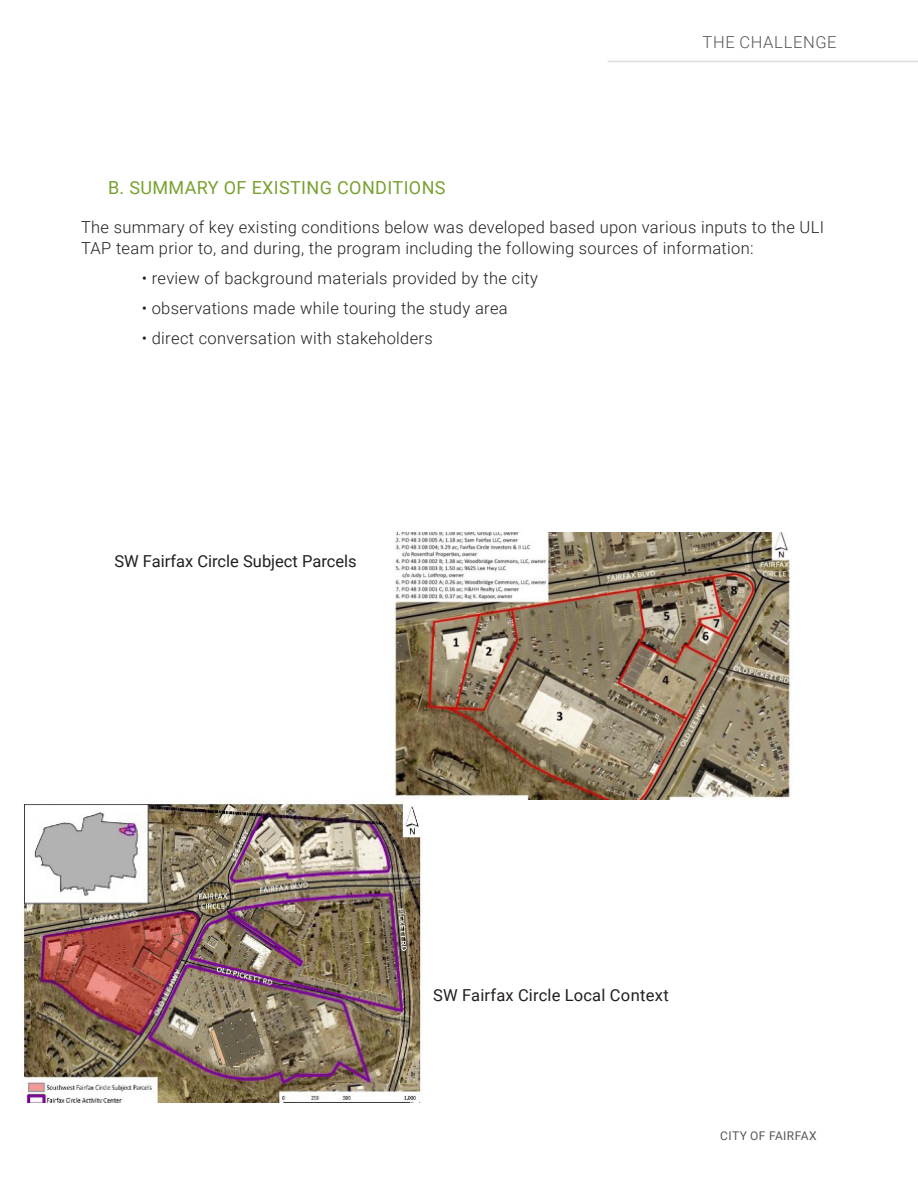
<style>
.page{position:relative;width:918px;height:1188px;background:#fff}
.page>*{position:absolute;margin:0;border:0;box-sizing:border-box;transform-origin:0 0}
.H2_1{font:18px "Roboto";letter-spacing:.02em;color:#78a22f}
.H2_1-2{font:300 16.5px/21px "Roboto";letter-spacing:.02em;color:#231f20}
.H2_1-3{font:16.5px "Roboto";color:#231f20}
.Section_Heading{font:300 16.5px "Roboto";letter-spacing:.04em;color:#545758}
.t1{font:12px "Roboto";letter-spacing:.035em;color:#545758}
</style>
<div class="page">
<hr style="left:608px;top:61px;width:310px;height:1px;background:#dddcdd">
<img style="left:394px;top:532px;width:397px;height:268px">
<img style="left:22px;top:800px;width:401px;height:303px">
<p class="Section_Heading" style="left:703px;top:31px;width:136px">THE CHALLENGE</p>
<p class="H2_1" style="left:108px;top:175px;width:339px">B. SUMMARY OF EXISTING CONDITIONS</p>
<p class="H2_1-2" style="left:81px;top:216px;width:745px">The summary of key existing conditions below was developed based upon various inputs to the ULI<br>TAP team prior to, and during, the program including the following sources of information:</p>
<p class="H2_1-2" style="left:142px;top:267px;width:398px">• review of background materials provided by the city</p>
<p class="H2_1-2" style="left:142px;top:297px;width:368px">• observations made while touring the study area</p>
<p class="H2_1-2" style="left:142px;top:327px;width:293px">• direct conversation with stakeholders</p>
<p class="H2_1-3" style="left:114px;top:550px;width:244px">SW Fairfax Circle Subject Parcels</p>
<p class="H2_1-3" style="left:433px;top:984px;width:237px">SW Fairfax Circle Local Context</p>
<p class="t1" style="left:720px;top:1127px;width:98px">CITY OF FAIRFAX</p>
</div>
